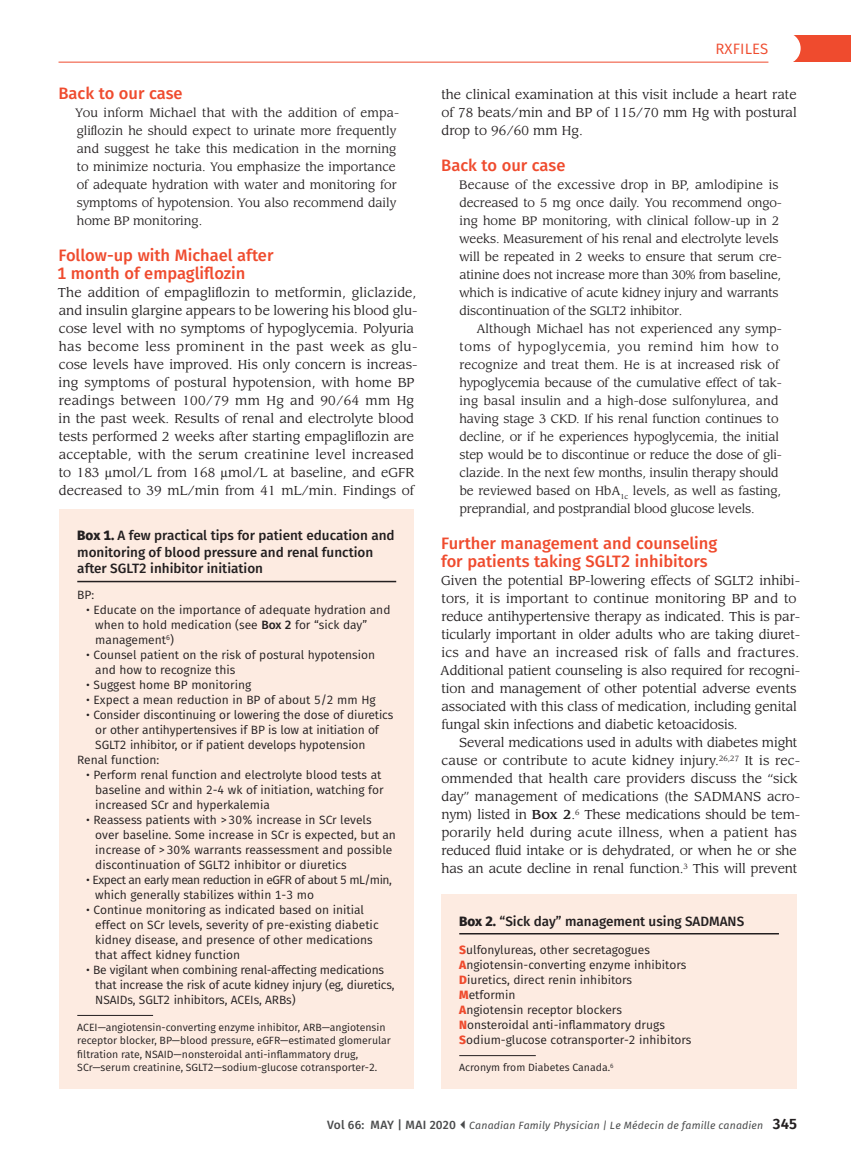
<style>
.page{position:relative;width:851px;height:1161px;background:#fff}
.page>*{position:absolute;margin:0;border:0;box-sizing:border-box;transform-origin:0 0}
.Level3Head{font:500 16.5px/18px "Fira Sans";color:#ef4b2e}
.t1{font:15px "Fira Sans";letter-spacing:.01em;color:#ef4b2e}
.BoxTitle{font:500 13.5px/16.5px "Fira Sans";color:#231f20}
.Paragraph{font:12.75px/18px "Leawood Std";color:#231f20}
.ParagraphIndent{font:12.75px/18px "Leawood Std";letter-spacing:-.01em;color:#231f20}
.BlockQuoteIndented{font:12px/18px "Leawood Std";letter-spacing:-.01em;color:#231f20}
.TableBullet{font:12px/15px "Fira Sans";color:#231f20}
.TableBody{font:12px "Fira Sans";color:#231f20}
.TableBullet-2{font:12px/15px "Fira Sans";letter-spacing:-.02em;color:#231f20}
.TableBullet-3{font:12px/15px "Fira Sans";letter-spacing:-.04em;color:#231f20}
.InfoBOX{font:12px "Fira Sans";color:#231f20}
.TableNote{font:10.5px/13.5px "Fira Sans";color:#231f20}
.t2{font:italic 10.5px "Fira Sans";letter-spacing:.015em;color:#4b4c4d}
.s1{font-weight:800}
.s2{font-weight:500}
.s3{font-weight:800;color:#ef4b2e}
.s4{font-weight:500;font-style:normal;font-size:12px}
.s5{font-weight:600;font-style:normal;font-size:15px;color:#231f20}
</style>
<div class="page">
<div style="left:793px;top:35px;width:57px;height:27px;background:#ef4b2e"></div>
<div style="left:768px;top:32px;width:32px;height:32px;background:#fff;border-radius:50%"></div>
<hr style="left:58px;top:62px;width:710px;height:1px;background:#ef4b2e">
<div style="left:59px;top:510px;width:355px;height:579px;background:#fdebe1"></div>
<hr style="left:77px;top:581px;width:319px;height:1px;background:#231f20">
<hr style="left:77px;top:1015px;width:76px;height:1px;background:#231f20">
<div style="left:441px;top:895px;width:355px;height:194px;background:#fdebe1"></div>
<hr style="left:459px;top:933px;width:319px;height:1px;background:#231f20">
<hr style="left:459px;top:1055px;width:77px;height:1px;background:#231f20">
<p class="Level3Head" style="left:58px;top:83px;width:126px">Back to our case</p>
<p class="BlockQuoteIndented" style="left:75px;top:104px;width:325px">You inform Michael that with the addition of empa&shy;gliflozin he should expect to urinate more frequently and suggest he take this medication in the morning to minimize nocturia. You emphasize the importance of adequate hydration with water and monitoring for symptoms of hypotension. You also recommend daily home BP monitoring.</p>
<p class="Level3Head" style="left:57px;top:245px;width:218px">Follow-up with Michael after<br>1 month of empagliflozin</p>
<p class="Paragraph" style="left:58px;top:284px;width:361px">The addition of empagliflozin to metformin, gliclazide, and insulin glargine appears to be lowering his blood glu&shy;cose level with no symptoms of hypoglycemia. Polyuria has become less prominent in the past week as glu&shy;cose levels have improved. His only concern is increas&shy;ing symptoms of postural hypotension, with home BP readings between 100/79 mm Hg and 90/64 mm Hg in the past week. Results of renal and electrolyte blood tests performed 2 weeks after starting empagliflozin are acceptable, with the serum creatinine level increased to 183 mol/L from 168 mol/L at baseline, and eGFR decreased to 39 mL/min from 41 mL/min. Findings of</p>
<p class="BoxTitle" style="left:77px;top:527px;width:319px"><span class="s1">Box 1.</span> A few practical tips for patient education and monitoring of blood pressure and renal function after SGLT2 inhibitor initiation</p>
<p class="InfoBOX" style="left:77px;top:586px;width:18px">BP:</p>
<p class="TableBullet" style="left:95px;top:602px;width:297px;text-indent:-9px">• Educate on the importance of adequate hydration and when to hold medication (see <span class="s2">Box 2</span> for “sick day” management<sup>6</sup>)</p>
<p class="TableBullet" style="left:95px;top:647px;width:281px;text-indent:-9px">• Counsel patient on the risk of postural hypotension and how to recognize this</p>
<p class="TableBullet" style="left:86px;top:677px;width:166px">• Suggest home BP monitoring</p>
<p class="TableBullet" style="left:86px;top:692px;width:291px">• Expect a mean reduction in BP of about 5/2 mm Hg</p>
<p class="TableBullet" style="left:95px;top:707px;width:299px;text-indent:-9px">• Consider discontinuing or lowering the dose of diuretics or other antihypertensives if BP is low at initiation of<br>SGLT2 inhibitor, or if patient develops hypotension</p>
<p class="TableBody" style="left:77px;top:751px;width:84px">Renal function:</p>
<p class="TableBullet" style="left:95px;top:767px;width:290px;text-indent:-9px">• Perform renal function and electrolyte blood tests at baseline and within 2-4 wk of initiation, watching for increased SCr and hyperkalemia</p>
<p class="TableBullet" style="left:95px;top:812px;width:302px;text-indent:-9px">• Reassess patients with &gt;30% increase in SCr levels over baseline. Some increase in SCr is expected, but an increase of &gt;30% warrants reassessment and possible discontinuation of SGLT2 inhibitor or diuretics</p>
<p class="TableBullet-3" style="left:95px;top:872px;width:298px;text-indent:-9px">• Expect an early mean reduction in eGFR of about 5 mL/min, which generally stabilizes within 1-3 mo</p>
<p class="TableBullet" style="left:95px;top:902px;width:285px;text-indent:-9px">• Continue monitoring as indicated based on initial effect on SCr levels, severity of pre-existing diabetic kidney disease, and presence of other medications that affect kidney function</p>
<p class="TableBullet-2" style="left:95px;top:962px;width:301px;text-indent:-9px">• Be vigilant when combining renal-affecting medications that increase the risk of acute kidney injury (eg, diuretics,<br>NSAIDs, SGLT2 inhibitors, ACEIs, ARBs)</p>
<p class="TableNote" style="left:77px;top:1020px;width:315px">ACEI—angiotensin-converting enzyme inhibitor, ARB—angiotensin receptor blocker, BP—blood pressure, eGFR—estimated glomerular filtration rate, NSAID—nonsteroidal anti-inflammatory drug, SCr—serum creatinine, SGLT2—sodium-glucose cotransporter-2.</p>
<p class="t1" style="left:715px;top:38px;width:54px">RXFILES</p>
<p class="Paragraph" style="left:441px;top:86px;width:357px;text-align:justify">the clinical examination at this visit include a heart rate of 78 beats/min and BP of 115/70 mm Hg with postural drop to 96/60 mm Hg.</p>
<p class="Level3Head" style="left:441px;top:155px;width:126px">Back to our case</p>
<p class="BlockQuoteIndented" style="left:459px;top:176px;width:324px">Because of the excessive drop in BP, amlodipine is decreased to 5 mg once daily. You recommend ongo&shy;ing home BP monitoring, with clinical follow-up in 2 weeks. Measurement of his renal and electrolyte levels will be repeated in 2 weeks to ensure that serum cre&shy;atinine does not increase more than 30% from baseline, which is indicative of acute kidney injury and warrants discontinuation of the SGLT2 inhibitor.</p>
<p class="BlockQuoteIndented" style="left:459px;top:320px;width:324px;text-indent:17px">Although Michael has not experienced any symp&shy;toms of hypoglycemia, you remind him how to recognize and treat them. He is at increased risk of hypoglycemia because of the cumulative effect of tak&shy;ing basal insulin and a high-dose sulfonylurea, and having stage 3 CKD. If his renal function continues to decline, or if he experiences hypoglycemia, the initial step would be to discontinue or reduce the dose of gli&shy;clazide. In the next few months, insulin therapy should be reviewed based on HbA<sub>1c</sub> levels, as well as fasting, preprandial, and postprandial blood glucose levels.</p>
<p class="Level3Head" style="left:441px;top:533px;width:278px">Further management and counseling for patients taking SGLT2 inhibitors</p>
<p class="Paragraph" style="left:440px;top:572px;width:361px">Given the potential BP-lowering effects of SGLT2 inhibi&shy;tors, it is important to continue monitoring BP and to reduce antihypertensive therapy as indicated. This is par&shy;ticularly important in older adults who are taking diuret&shy;ics and have an increased risk of falls and fractures.<br>Additional patient counseling is also required for recogni&shy;tion and management of other potential adverse events associated with this class of medication, including genital fungal skin infections and diabetic ketoacidosis.</p>
<p class="ParagraphIndent" style="left:441px;top:734px;width:360px;text-indent:18px">Several medications used in adults with diabetes might cause or contribute to acute kidney injury.<sup>26,27</sup> It is rec&shy;ommended that health care providers discuss the “sick day” management of medications (the SADMANS acro&shy;nym) listed in <span class="s2">Box 2</span>.<sup>6</sup> These medications should be tem&shy;porarily held during acute illness, when a patient has reduced fluid intake or is dehydrated, or when he or she has an acute decline in renal function.<sup>3</sup> This will prevent</p>
<p class="BoxTitle" style="left:459px;top:912px;width:286px"><span class="s1">Box 2.</span> “Sick day” management using SADMANS</p>
<p class="TableBody" style="left:459px;top:941px;width:192px"><span class="s3">S</span>ulfonylureas, other secretagogues</p>
<p class="TableBody" style="left:459px;top:956px;width:228px"><span class="s3">A</span>ngiotensin-converting enzyme inhibitors</p>
<p class="TableBody" style="left:459px;top:971px;width:174px"><span class="s3">D</span>iuretics, direct renin inhibitors</p>
<p class="TableBody" style="left:459px;top:986px;width:58px"><span class="s3">M</span>etformin</p>
<p class="TableBody" style="left:459px;top:1001px;width:164px"><span class="s3">A</span>ngiotensin receptor blockers</p>
<p class="TableBody" style="left:459px;top:1016px;width:207px"><span class="s3">N</span>onsteroidal anti-inflammatory drugs</p>
<p class="TableBody" style="left:459px;top:1031px;width:234px"><span class="s3">S</span>odium-glucose cotransporter-2 inhibitors</p>
<p class="TableNote" style="left:459px;top:1060px;width:156px">Acronym from Diabetes Canada.<sup>6</sup></p>
<p class="t2" style="left:327px;top:1117px;width:471px"><span class="s4">Vol 66: MAY | MAI 2020</span> Canadian Family Physician | Le Médecin de famille canadien <span class="s5">345</span></p>
</div>
